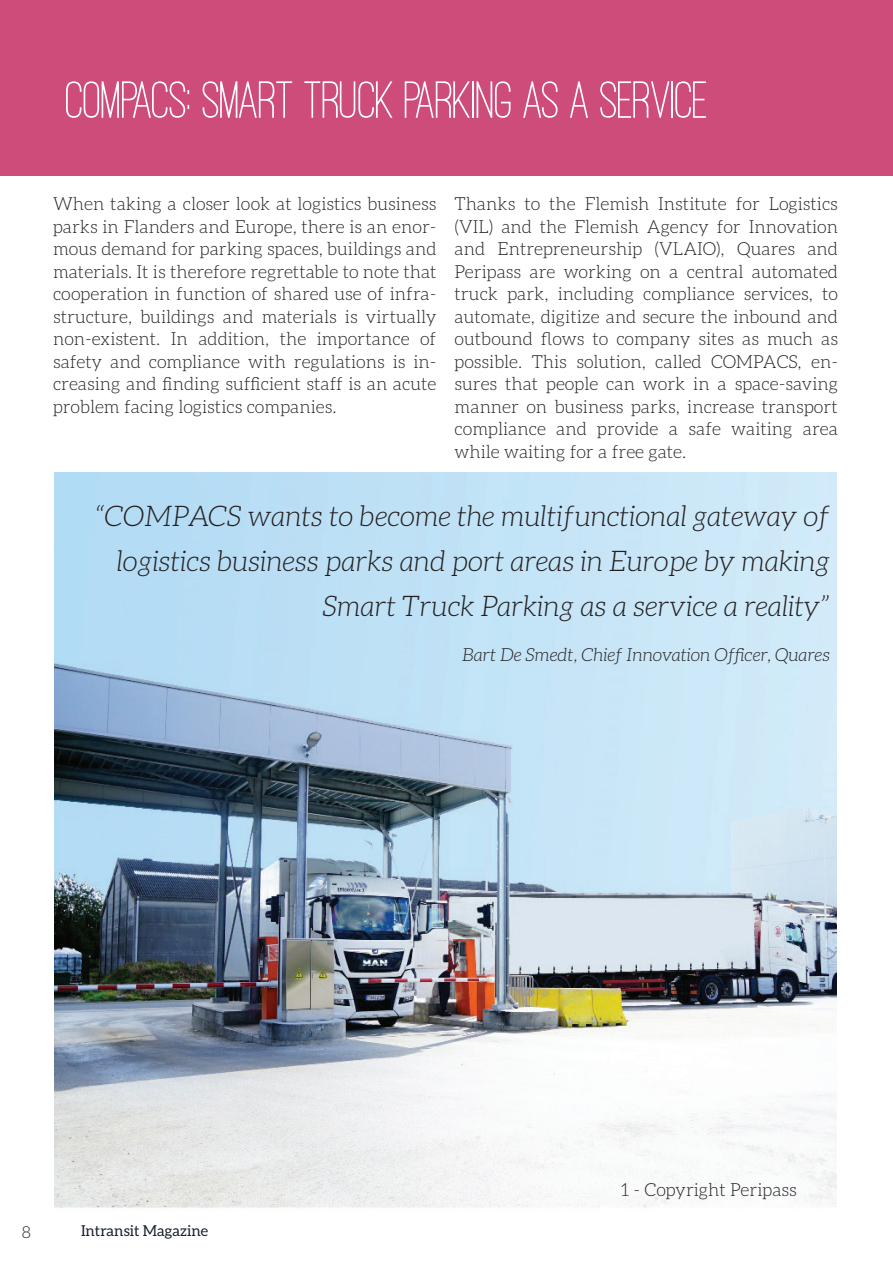
<style>
.page{position:relative;width:893px;height:1263px;background:#fff}
.page>*{position:absolute;margin:0;border:0;box-sizing:border-box;transform-origin:0 0}
.t1{font:500 54px "Ostrich Sans";letter-spacing:-.02em;color:#fff}
.t2{font:italic 300 28.5px/45px "Aleo";color:#231f20;text-align:right}
.t3{font:300 18px/22.5px "Aleo";color:#231f20;text-align:justify}
.t4{font:italic 300 18px "Aleo";color:#231f20}
.t5{font:300 16.5px "Aleo";color:#231f20}
.t6{font:15px "Aleo";color:#17202b}
</style>
<div class="page">
<div style="left:0;top:0;width:893px;height:176px;background:#ce4c79"></div>
<img style="left:54px;top:472px;width:783px;height:739px">
<h1 class="t1" style="left:66px;top:74px;width:645px">COMPACS: SMART TRUCK PARKING AS A SERVICE</h1>
<p class="t3" style="left:53px;top:193px;width:385px">When taking a closer look at logistics business parks in Flanders and Europe, there is an enor&shy;mous demand for parking spaces, buildings and materials. It is therefore regrettable to note that cooperation in function of shared use of infra&shy;structure, buildings and materials is virtually non-existent. In addition, the importance of safety and compliance with regulations is in&shy;creasing and finding sufficient staff is an acute problem facing logistics companies.</p>
<p class="t3" style="left:454px;top:193px;width:385px">Thanks to the Flemish Institute for Logistics (VIL) and the Flemish Agency for Innovation and Entrepreneurship (VLAIO), Quares and Peripass are working on a central automated truck park, including compliance services, to automate, digitize and secure the inbound and outbound flows to company sites as much as possible. This solution, called COMPACS, en&shy;sures that people can work in a space-saving manner on business parks, increase transport compliance and provide a safe waiting area while waiting for a free gate.</p>
<h2 class="t2" style="left:95px;top:493px;width:736px">“COMPACS wants to become the multifunctional gateway of logistics business parks and port areas in Europe by making<br>Smart Truck Parking as a service a reality”</h2>
<p class="t4" style="left:462px;top:644px;width:369px">Bart De Smedt, Chief Innovation Officer, Quares</p>
<p class="t5" style="left:22px;top:1223px;width:11px">8</p>
<p class="t6" style="left:81px;top:1222px;width:129px">Intransit Magazine</p>
<p class="t3" style="left:621px;top:1179px;width:177px">1 - Copyright Peripass</p>
</div>
